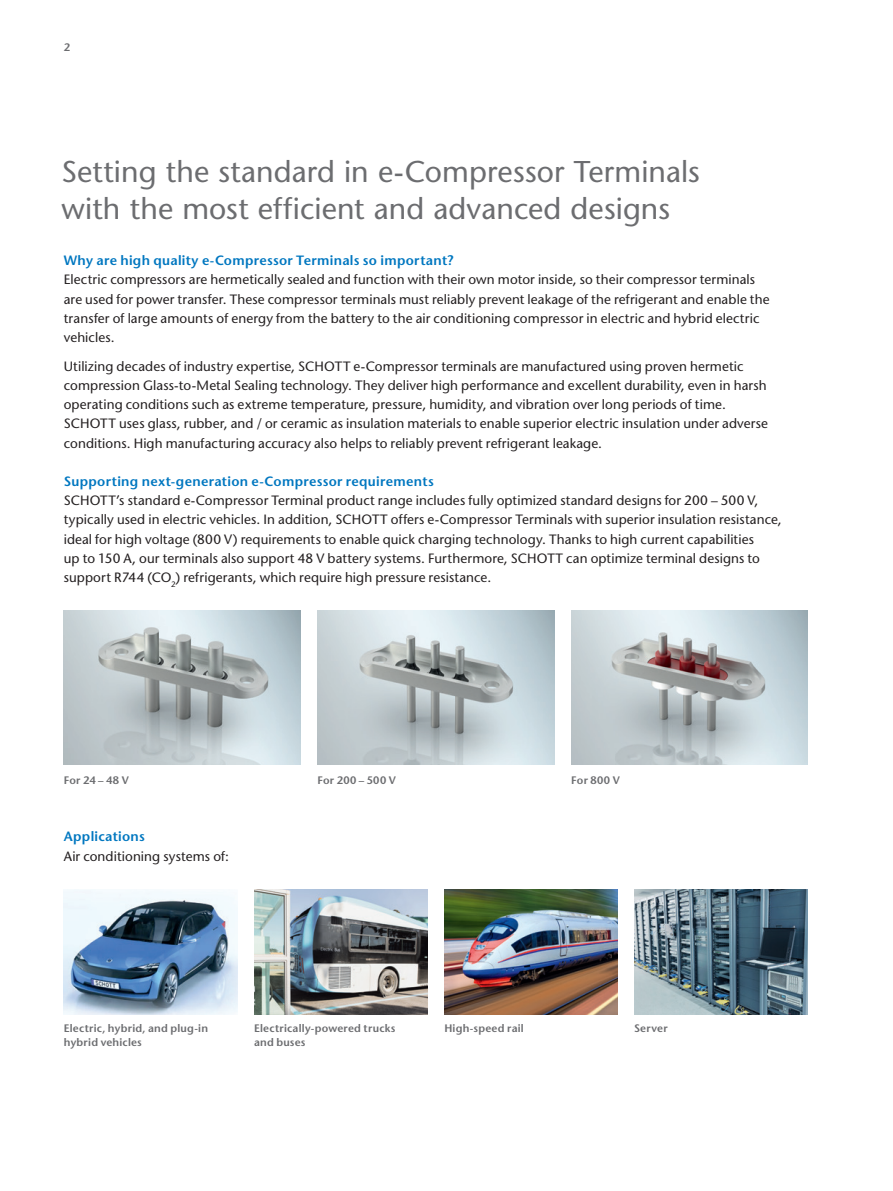
<style>
.page{position:relative;width:893px;height:1191px;background:#fff}
.page>*{position:absolute;margin:0;border:0;box-sizing:border-box;transform-origin:0 0}
.t1{font:500 30px/37.5px "Stone Sans Std";color:#6c6d70}
.t2{font:500 13.5px/19.2px "Stone Sans Std";letter-spacing:.005em;color:#231f20}
.t3{font:600 13.5px "Stone Sans Std";letter-spacing:.025em;color:#0077c0}
.t4{font:600 10.8px/14.2px "Stone Sans Std";letter-spacing:.02em;color:#6c6d70}
</style>
<div class="page">
<img style="left:64px;top:611px;width:236px;height:153px">
<img style="left:317px;top:611px;width:237px;height:153px">
<img style="left:571px;top:611px;width:237px;height:153px">
<img style="left:64px;top:889px;width:173px;height:125px">
<img style="left:254px;top:889px;width:173px;height:125px">
<img style="left:444px;top:889px;width:174px;height:125px">
<img style="left:635px;top:889px;width:173px;height:125px">
<p class="t4" style="left:64px;top:40px;width:8px">2</p>
<h1 class="t1" style="left:62px;top:152px;width:640px">Setting the standard in e-Compressor Terminals with the most efficient and advanced designs</h1>
<p class="t3" style="left:64px;top:252px;width:391px">Why are high quality e-Compressor Terminals so important?</p>
<p class="t2" style="left:64px;top:270px;width:707px">Electric compressors are hermetically sealed and function with their own motor inside, so their compressor terminals are used for power transfer. These compressor terminals must reliably prevent leakage of the refrigerant and enable the transfer of large amounts of energy from the battery to the air conditioning compressor in electric and hybrid electric vehicles.</p>
<p class="t2" style="left:64px;top:356px;width:706px">Utilizing decades of industry expertise, SCHOTT e-Compressor terminals are manufactured using proven hermetic compression Glass-to-Metal Sealing technology. They deliver high performance and excellent durability, even in harsh operating conditions such as extreme temperature, pressure, humidity, and vibration over long periods of time.<br>SCHOTT uses glass, rubber, and / or ceramic as insulation materials to enable superior electric insulation under adverse conditions. High manufacturing accuracy also helps to reliably prevent refrigerant leakage.</p>
<p class="t3" style="left:64px;top:473px;width:372px">Supporting next-generation e-Compressor requirements</p>
<p class="t2" style="left:64px;top:491px;width:719px">SCHOTT’s standard e-Compressor Terminal product range includes fully optimized standard designs for 200 – 500 V, typically used in electric vehicles. In addition, SCHOTT offers e-Compressor Terminals with superior insulation resistance, ideal for high voltage (800 V) requirements to enable quick charging technology. Thanks to high current capabilities<br>up to 150 A, our terminals also support 48 V battery systems. Furthermore, SCHOTT can optimize terminal designs to support R744 (CO<sub>2</sub>) refrigerants, which require high pressure resistance.</p>
<p class="t4" style="left:64px;top:773px;width:67px">For 24 – 48 V</p>
<p class="t3" style="left:64px;top:828px;width:83px">Applications</p>
<p class="t2" style="left:64px;top:846px;width:167px">Air conditioning systems of:</p>
<p class="t4" style="left:317px;top:773px;width:80px">For 200 – 500 V</p>
<p class="t4" style="left:571px;top:773px;width:50px">For 800 V</p>
<p class="t4" style="left:64px;top:1021px;width:146px">Electric, hybrid, and plug-in hybrid vehicles</p>
<p class="t4" style="left:254px;top:1021px;width:143px">Electrically-powered trucks and buses</p>
<p class="t4" style="left:444px;top:1021px;width:81px">High-speed rail</p>
<p class="t4" style="left:634px;top:1021px;width:35px">Server</p>
</div>
